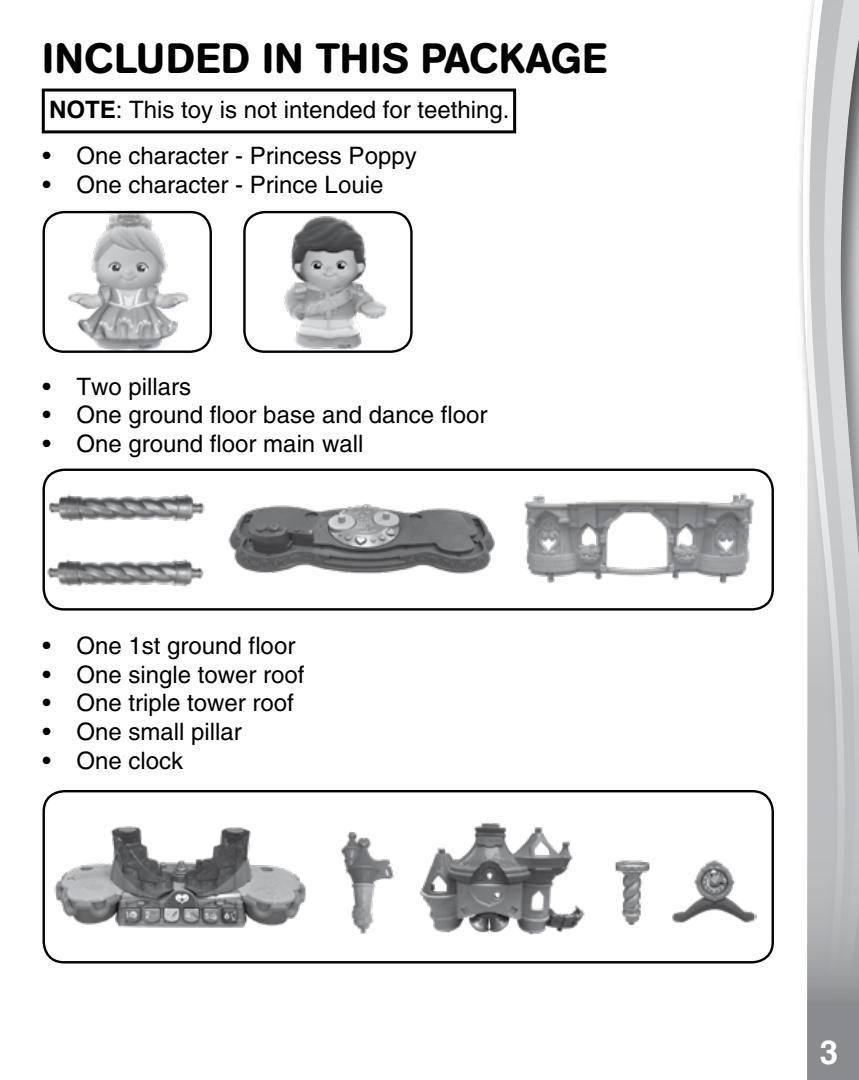
<style>
.page{position:relative;width:859px;height:1080px;background:#fff}
.page>*{position:absolute;margin:0;border:0;box-sizing:border-box;transform-origin:0 0}
.t1{font:500 42px "AG Book Rounded";letter-spacing:.02em;color:#000}
.t2{font:700 33px "Helvetica";color:#fff}
.t3{font:24px "Helvetica";color:#000}
.s1{font-weight:700}
.s2{font-family:"PJ Masks";font-size:27px}
.s3{font-style:inherit}
</style>
<div class="page">
<div style="left:795px;top:0;width:64px;height:1080px;background:#000;opacity:.75"></div>
<svg style="left:802px;top:0;width:5px;height:1080px"></svg>
<svg style="left:807px;top:0;width:52px;height:1080px"></svg>
<div style="left:788px;top:1036px;width:18px;height:44px;background:#fff"></div>
<img style="left:67px;top:214px;width:123px;height:136px">
<div style="left:43px;top:211px;width:169px;height:142px;border:2px solid #000;border-radius:20px"></div>
<img style="left:284px;top:216px;width:104px;height:134px">
<div style="left:243px;top:211px;width:170px;height:142px;border:2px solid #000;border-radius:20px"></div>
<div style="left:42px;top:89px;width:474px;height:44px;border:3px solid #000"></div>
<div style="left:43px;top:469px;width:731px;height:142px;border:2px solid #000;border-radius:20px"></div>
<div style="left:43px;top:790px;width:731px;height:173px;border:2px solid #000;border-radius:20px"></div>
<img style="left:43px;top:476px;width:162px;height:129px">
<img style="left:524px;top:493px;width:231px;height:91px">
<img style="left:54px;top:826px;width:252px;height:102px">
<img style="left:340px;top:831px;width:55px;height:103px">
<img style="left:419px;top:823px;width:166px;height:112px">
<img style="left:614px;top:860px;width:36px;height:65px">
<img style="left:672px;top:859px;width:84px;height:65px">
<img style="left:228px;top:504px;width:267px;height:70px">
<h1 class="t1" style="left:43px;top:33px;width:566px">INCLUDED IN THIS PACKAGE</h1>
<p class="t3" style="left:49px;top:96px;width:462px"><span class="s1">NOTE</span>: This toy is not intended for teething.</p>
<p class="t3" style="left:43px;top:142px;width:376px">• One character - Princess Poppy</p>
<p class="t3" style="left:43px;top:171px;width:342px">• One character - Prince Louie</p>
<p class="t3" style="left:43px;top:372px;width:150px">• Two pillars</p>
<p class="t3" style="left:43px;top:401px;width:446px">• One ground floor base and dance floor</p>
<p class="t3" style="left:43px;top:430px;width:322px">• One ground floor main wall</p>
<p class="t3" style="left:43px;top:631px;width:254px">• One 1st ground floor</p>
<p class="t3" style="left:43px;top:660px;width:264px">• One single tower roof</p>
<p class="t3" style="left:43px;top:689px;width:253px">• One triple tower roof</p>
<p class="t3" style="left:43px;top:718px;width:201px">• One small pillar</p>
<p class="t3" style="left:43px;top:747px;width:142px">• One clock</p>
<h2 class="t2" style="left:820px;top:1023px;width:34px">3 <span class="s2">3</span><span class="s3">3</span></h2>
</div>
